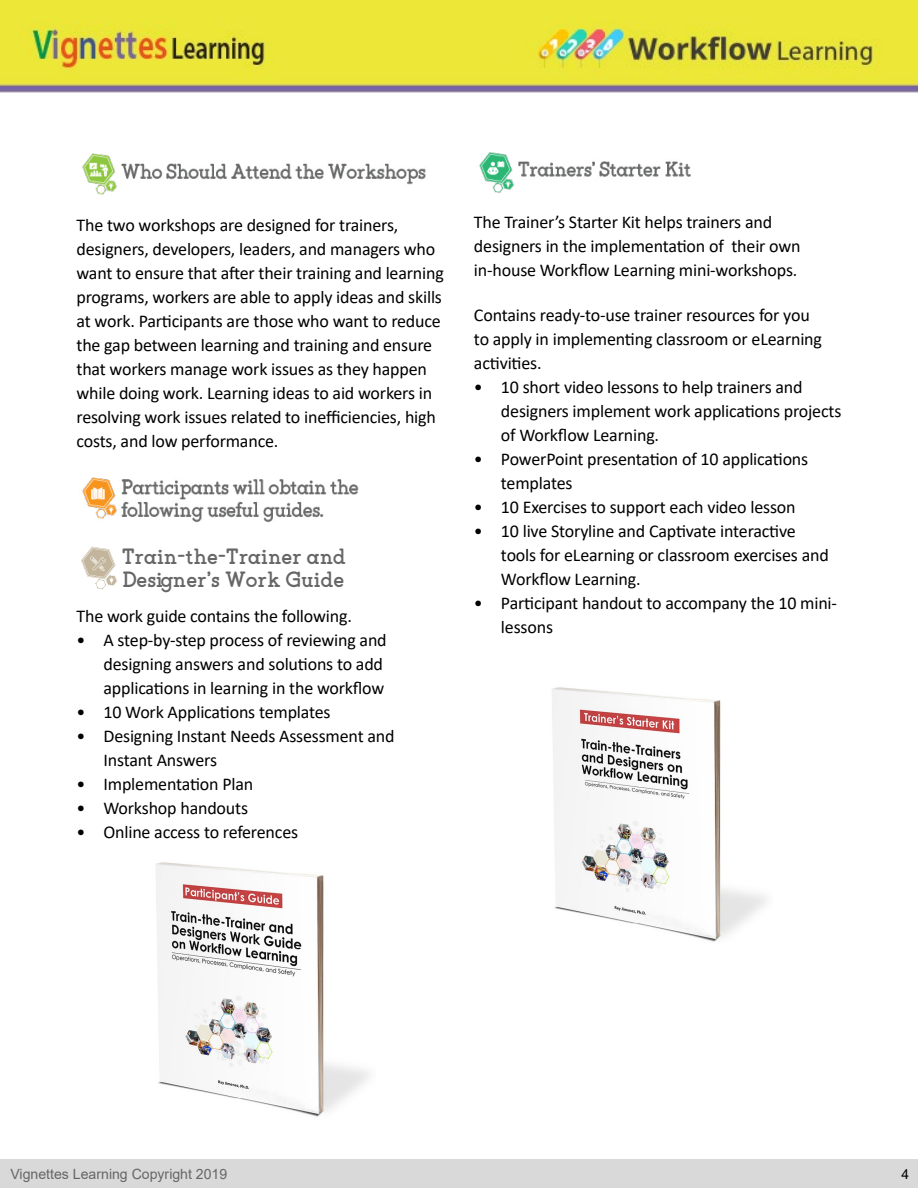
<style>
.page{position:relative;width:918px;height:1188px;background:#fff}
.page>*{position:absolute;margin:0;border:0;box-sizing:border-box;transform-origin:0 0}
.t1{font:700 22.2px/23.5px "Flagship Slab";color:#666}
.t2{font:18px/24px "Calibri";letter-spacing:-.01em;color:#000}
.t3{font:14.1px "Arial";color:#676565}
.t4{font:13.8px "Arial";color:#666}
.t5{font:13.8px "Arial";color:#000}
</style>
<div class="page">
<div style="left:0;top:1160px;width:918px;height:28px;background:#d9d9d9"></div>
<img style="left:0;top:0;width:918px;height:93px">
<img style="left:82px;top:153px;width:344px;height:42px">
<img style="left:82px;top:477px;width:277px;height:46px">
<img style="left:479px;top:152px;width:212px;height:41px">
<img style="left:156px;top:862px;width:213px;height:255px">
<img style="left:552px;top:687px;width:214px;height:255px">
<svg style="left:81px;top:547px;width:36px;height:42px"></svg>
<p class="t2" style="left:76px;top:213px;width:369px">The two workshops are designed for trainers, designers, developers, leaders, and managers who want to ensure that after their training and learning programs, workers are able to apply ideas and skills at work. Participants are those who want to reduce the gap between learning and training and ensure that workers manage work issues as they happen while doing work. Learning ideas to aid workers in resolving work issues related to inefficiencies, high costs, and low performance.</p>
<p class="t2" style="left:474px;top:210px;width:328px">The Trainer’s Starter Kit helps trainers and designers in the implementation of their own in-house Workflow Learning mini-workshops.</p>
<p class="t2" style="left:474px;top:303px;width:350px">Contains ready-to-use trainer resources for you to apply in implementing classroom or eLearning activities.</p>
<p class="t2" style="left:501px;top:375px;width:342px;text-indent:-27px">• 10 short video lessons to help trainers and designers implement work applications projects of Workflow Learning.</p>
<p class="t2" style="left:501px;top:447px;width:309px;text-indent:-27px">• PowerPoint presentation of 10 applications templates</p>
<p class="t2" style="left:474px;top:495px;width:323px">• 10 Exercises to support each video lesson</p>
<p class="t2" style="left:501px;top:519px;width:329px;text-indent:-27px">• 10 live Storyline and Captivate interactive tools for eLearning or classroom exercises and<br>Workflow Learning.</p>
<p class="t2" style="left:501px;top:591px;width:338px;text-indent:-27px">• Participant handout to accompany the 10 mini&shy;lessons</p>
<p class="t1" style="left:122px;top:544px;width:225px">Train-the-Trainer and<br>Designer's Work Guide</p>
<p class="t2" style="left:76px;top:604px;width:277px">The work guide contains the following.</p>
<p class="t2" style="left:104px;top:628px;width:285px;text-indent:-27px">• A step-by-step process of reviewing and designing answers and solutions to add applications in learning in the workflow</p>
<p class="t2" style="left:76px;top:700px;width:256px">• 10 Work Applications templates</p>
<p class="t2" style="left:104px;top:724px;width:293px;text-indent:-27px">• Designing Instant Needs Assessment and<br>Instant Answers</p>
<p class="t2" style="left:76px;top:772px;width:178px">• Implementation Plan</p>
<p class="t2" style="left:76px;top:796px;width:173px">• Workshop handouts</p>
<p class="t2" style="left:76px;top:820px;width:223px">• Online access to references</p>
<p class="t3" style="left:10px;top:1164px;width:218px">Vignettes Learning Copyright 2019</p>
<p class="t4" style="left:79px;top:1164px;width:144px">earning Copyright 2015</p>
<p class="t5" style="left:902px;top:1164px;width:9px">4</p>
</div>
